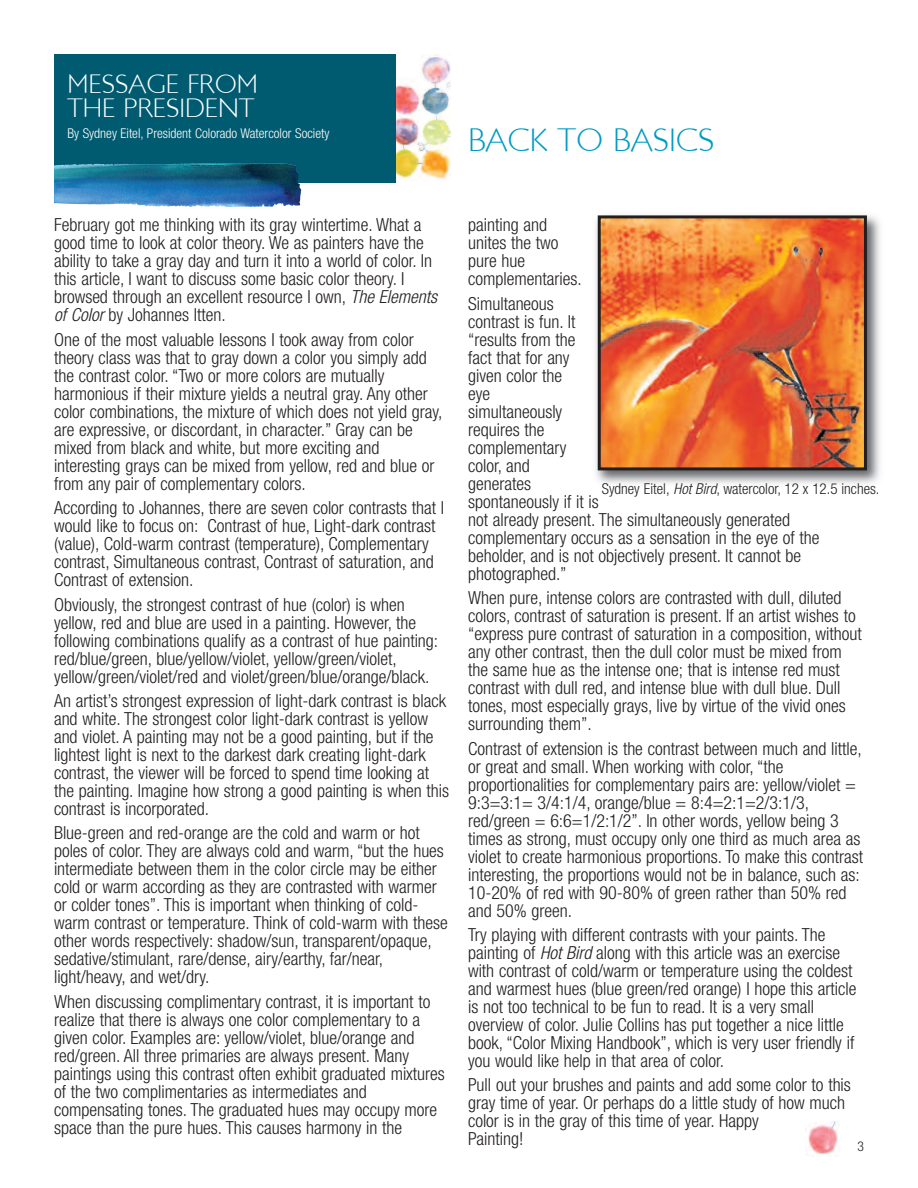
<style>
.page{position:relative;width:918px;height:1188px;background:#fff}
.page>*{position:absolute;margin:0;border:0;box-sizing:border-box;transform-origin:0 0}
.t1{font:33px "London MM";color:#009cc2}
.t2{font:27px/24px "London MM";color:#fff}
.t3{font:300 condensed 18px/18px "Helvetica Neue LT Std";color:#231f20}
.t4{font:300 condensed 15px "Helvetica Neue LT Std";color:#231f20}
.t5{font:300 condensed 13.5px "Helvetica Neue LT Std";color:#fff}
.t6{font:300 condensed 13.5px "Helvetica Neue LT Std";color:#231f20}
.s1{font-style:italic}
</style>
<div class="page">
<div style="left:54px;top:54px;width:342px;height:128px;background:#005b70"></div>
<img style="left:595px;top:215px;width:285px;height:269px">
<img style="left:602px;top:219px;width:261px;height:247px">
<div style="left:598px;top:215px;width:269px;height:255px;border:3px solid #231f20"></div>
<img style="left:396px;top:55px;width:54px;height:126px">
<img style="left:61px;top:164px;width:106px;height:1px">
<img style="left:808px;top:1121px;width:32px;height:35px">
<h2 class="t2" style="left:68px;top:75px;width:192px">MESSAGE FROM<br>THE PRESIDENT</h2>
<p class="t5" style="left:68px;top:128px;width:263px">By Sydney Eitel, President Colorado Watercolor Society</p>
<h1 class="t1" style="left:468px;top:128px;width:248px">BACK TO BASICS</h1>
<p class="t3" style="left:54px;top:217px;width:388px">February got me thinking with its gray wintertime. What a good time to look at color theory. We as painters have the ability to take a gray day and turn it into a world of color. In this article, I want to discuss some basic color theory. I browsed through an excellent resource I own, <span class="s1">TheElements of Color</span>by Johannes Itten.</p>
<p class="t3" style="left:54px;top:332px;width:390px">One of the most valuable lessons I took away from color theory class was that to gray down a color you simply add the contrast color. “Two or more colors are mutually harmonious if their mixture yields a neutral gray. Any other color combinations, the mixture of which does not yield gray, are expressive, or discordant, in character.” Gray can be mixed from black and white, but more exciting and interesting grays can be mixed from yellow, red and blue or from any pair of complementary colors.</p>
<p class="t3" style="left:54px;top:500px;width:392px">According to Johannes, there are seven color contrasts that I would like to focus on: Contrast of hue, Light-dark contrast (value), Cold-warm contrast (temperature), Complementary contrast, Simultaneous contrast, Contrast of saturation, and Contrast of extension.</p>
<p class="t3" style="left:54px;top:597px;width:386px">Obviously, the strongest contrast of hue (color) is when yellow, red and blue are used in a painting. However, the following combinations qualify as a contrast of hue painting: red/blue/green, blue/yellow/violet, yellow/green/violet, yellow/green/violet/red and violet/green/blue/orange/black.</p>
<p class="t3" style="left:54px;top:693px;width:397px">An artist’s strongest expression of light-dark contrast is black and white. The strongest color light-dark contrast is yellow and violet. A painting may not be a good painting, but if the lightest light is next to the darkest dark creating light-dark contrast, the viewer will be forced to spend time looking at the painting. Imagine how strong a good painting is when this contrast is incorporated.</p>
<p class="t3" style="left:54px;top:826px;width:395px">Blue-green and red-orange are the cold and warm or hot poles of color. They are always cold and warm, “but the hues intermediate between them in the color circle may be either cold or warm according as they are contrasted with warmer or colder tones”. This is important when thinking of cold&shy;warm contrast or temperature. Think of cold-warm with these other words respectively: shadow/sun, transparent/opaque, sedative/stimulant, rare/dense, airy/earthy, far/near, light/heavy, and wet/dry.</p>
<p class="t3" style="left:54px;top:994px;width:392px">When discussing complimentary contrast, it is important to realize that there is always one color complementary to a given color. Examples are: yellow/violet, blue/orange and red/green. All three primaries are always present. Many paintings using this contrast often exhibit graduated mixtures of the two complimentaries as intermediates and compensating tones. The graduated hues may occupy more space than the pure hues. This causes harmony in the</p>
<p class="t3" style="left:468px;top:217px;width:115px">painting and unites the two pure hue complementaries.</p>
<p class="t3" style="left:468px;top:296px;width:353px">Simultaneous<br>contrast is fun. It<br>“results from the<br>fact that for any<br>given color the<br>eye<br>simultaneously<br>requires the<br>complementary<br>color, and<br>generates<br>spontaneously if it is<br>not already present. The simultaneously generated complementary occurs as a sensation in the eye of the beholder, and is not objectively present. It cannot be photographed.”</p>
<p class="t3" style="left:468px;top:590px;width:395px">When pure, intense colors are contrasted with dull, diluted colors, contrast of saturation is present. If an artist wishes to “express pure contrast of saturation in a composition, without any other contrast, then the dull color must be mixed from the same hue as the intense one; that is intense red must contrast with dull red, and intense blue with dull blue. Dull tones, most especially grays, live by virtue of the vivid ones surrounding them”.</p>
<p class="t3" style="left:468px;top:741px;width:397px">Contrast of extension is the contrast between much and little, or great and small. When working with color, “the proportionalities for complementary pairs are: yellow/violet = 9:3=3:1= 3/4:1/4, orange/blue = 8:4=2:1=2/3:1/3, red/green = 6:6=1/2:1/2”. In other words, yellow being 3 times as strong, must occupy only one third as much area as violet to create harmonious proportions. To make this contrast interesting, the proportions would not be in balance, such as:<br>10-20% of red with 90-80% of green rather than 50% red and 50% green.</p>
<p class="t3" style="left:468px;top:927px;width:390px">Try playing with different contrasts with your paints. The painting of <span class="s1">HotBird</span>along with this article was an exercise with contrast of cold/warm or temperature using the coldest and warmest hues (blue green/red orange) I hope this article is not too technical to be fun to read. It is a very small overview of color. Julie Collins has put together a nice little book, “Color Mixing Handbook”, which is very user friendly if you would like help in that area of color.</p>
<p class="t3" style="left:468px;top:1078px;width:384px">Pull out your brushes and paints and add some color to this gray time of year. Or perhaps do a little study of how much color is in the gray of this time of year. Happy<br>Painting!</p>
<p class="t4" style="left:602px;top:484px;width:279px">Sydney Eitel, <span class="s1">HotBird</span>, watercolor, 12 x 12.5 inches.</p>
<p class="t6" style="left:858px;top:1141px;width:8px">3</p>
</div>
